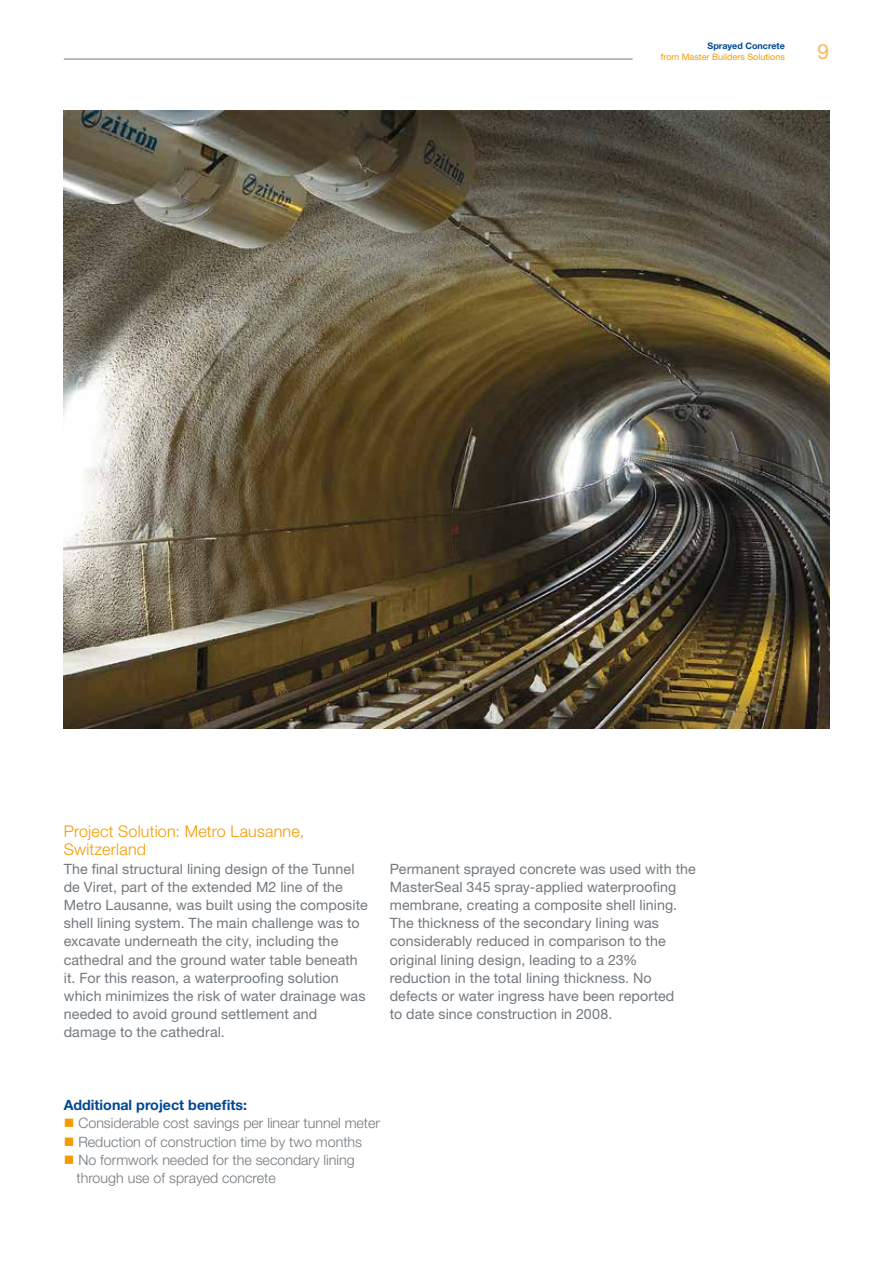
<style>
.page{position:relative;width:893px;height:1263px;background:#fff}
.page>*{position:absolute;margin:0;border:0;box-sizing:border-box;transform-origin:0 0}
.t1{font:21px "Helvetica Neue LT Std";color:#f9b95c}
.t2{font:300 16.2px/18.1px "Helvetica Neue LT Std";letter-spacing:.015em;color:#f49b00}
.t3{font:14.25px/18.1px "Helvetica Neue LT Std";letter-spacing:.005em;color:#72797f}
.t4{font:300 14.25px/18.1px "Helvetica Neue LT Std";color:#72797f}
.t5{font:700 14.25px "Helvetica Neue LT Std";color:#004894}
.t6{font:9px "Helvetica Neue LT Std";color:#f49b00}
.t7{font:700 9px "Helvetica Neue LT Std";color:#004894}
.s1{color:#f49b00}
</style>
<div class="page">
<img style="left:64px;top:111px;width:765px;height:617px">
<hr style="left:64px;top:59px;width:568px;height:1px;background:#72797f">
<p class="t7" style="left:707px;top:40px;width:79px">Sprayed Concrete</p>
<p class="t6" style="left:661px;top:51px;width:126px">from Master Builders Solutions</p>
<h1 class="t1" style="left:817px;top:39px;width:13px">9</h1>
<p class="t2" style="left:64px;top:822px;width:242px">Project Solution: Metro Lausanne,<br>Switzerland</p>
<p class="t3" style="left:64px;top:859px;width:306px">The final structural lining design of the Tunnel de Viret, part of the extended M2 line of the Metro Lausanne, was built using the composite shell lining system. The main challenge was to excavate underneath the city, including the cathedral and the ground water table beneath it. For this reason, a waterproofing solution which minimizes the risk of water drainage was needed to avoid ground settlement and damage to the cathedral.</p>
<p class="t3" style="left:390px;top:859px;width:308px">Permanent sprayed concrete was used with the MasterSeal 345 spray-applied waterproofing membrane, creating a composite shell lining.<br>The thickness of the secondary lining was considerably reduced in comparison to the original lining design, leading to a 23% reduction in the total lining thickness. No defects or water ingress have been reported<br>to date since construction in 2008.</p>
<p class="t5" style="left:64px;top:1096px;width:185px">Additional project benefits:</p>
<p class="t4" style="left:64px;top:1114px;width:318px"><span class="s1">■</span> Considerable cost savings per linear tunnel meter</p>
<p class="t4" style="left:64px;top:1132px;width:300px"><span class="s1">■</span> Reduction of construction time by two months</p>
<p class="t4" style="left:77px;top:1150px;width:280px;text-indent:-13px"><span class="s1">■</span> No formwork needed for the secondary lining through use of sprayed concrete</p>
</div>
